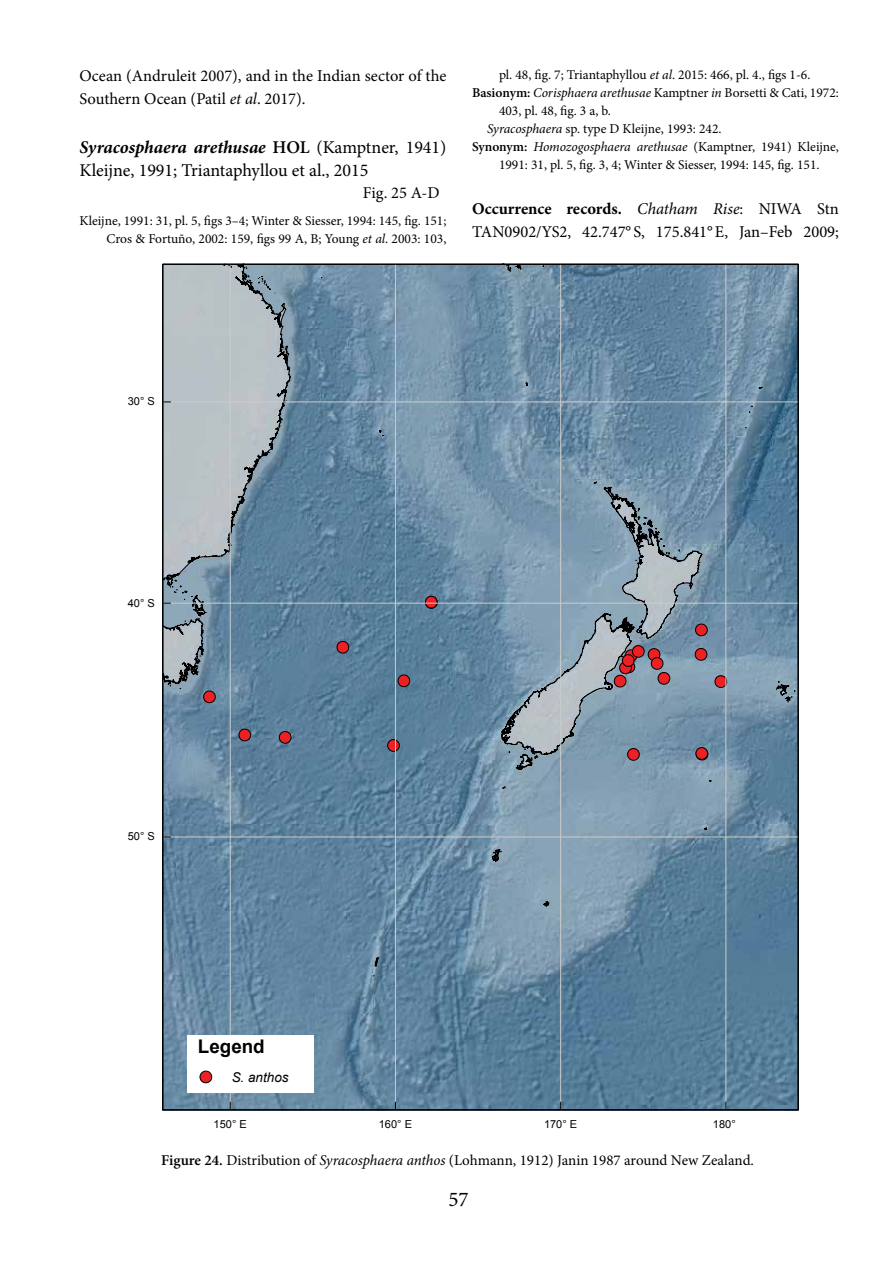
<style>
.page{position:relative;width:893px;height:1263px;background:#fff}
.page>*{position:absolute;margin:0;border:0;box-sizing:border-box;transform-origin:0 0}
.t1{font:21px "Minion Pro";color:#000}
.t2{font:700 18.75px "Arial";color:#000}
.t3{font:18px/22.5px "Minion Pro";color:#000}
.t4{font:17.25px/23.9px "ESRI Default Marker";color:#ed2024;text-align:center}
.t5{font:16.5px/22.5px "Minion Pro";color:#000}
.t6{font:15px "Minion Pro";color:#000}
.t7{font:13.5px/18px "Minion Pro";color:#000;text-align:right}
.t8{font:italic 13.5px "Minion Pro";letter-spacing:-.005em;color:#000}
.t9{font:italic 13.5px "Arial";color:#000}
.t10{font:10.95px "Arial";color:#000}
.s1{font-style:italic}
.s2{font-weight:700;font-style:italic}
.s3{font-weight:600}
.s4{font-weight:600;font-style:normal}
.s5{font-style:normal}
.s6{font-weight:700}
.s7{font-family:"ESRI Default Marker";font-style:normal;font-size:17.25px;color:#ed2024}
</style>
<div class="page">
<svg style="left:162px;top:263px;width:637px;height:848px;background:#6c8ba1"></svg>
<div style="left:187px;top:1035px;width:127px;height:58px;background:#fff"></div>
<svg style="left:200px;top:1071px;width:12px;height:12px"></svg>
<p class="t5" style="left:80px;top:65px;width:368px">Ocean (Andruleit 2007), and in the Indian sector of the<br>Southern Ocean (Patil <span class="s1">et al</span>. 2017).</p>
<h3 class="t3" style="left:80px;top:137px;width:368px"><span class="s2">Syracosphaera arethusae</span> <span class="s3">HOL</span> (Kamptner, 1941)<br>Kleijne, 1991; Triantaphyllou et al., 2015</h3>
<p class="t5" style="left:363px;top:182px;width:78px">Fig. 25 A-D</p>
<p class="t7" style="left:80px;top:212px;width:369px">Kleijne, 1991: 31, pl. 5, figs 3–4; Winter &amp; Siesser, 1994: 145, fig. 151;<br>Cros &amp; Fortuño, 2002: 159, figs 99 A, B; Young <span class="s1">et al</span>. 2003: 103,</p>
<p class="t7" style="left:499px;top:66px;width:313px">pl. 48, fig. 7; Triantaphyllou <span class="s1">et al</span>. 2015: 466, pl. 4., figs 1-6.</p>
<p class="t7" style="left:472px;top:84px;width:368px"><span class="s3">Basionym:</span> <span class="s1">Corisphaera arethusae</span> Kamptner <span class="s1">in</span> Borsetti &amp; Cati, 1972:</p>
<p class="t7" style="left:499px;top:102px;width:114px">403, pl. 48, fig. 3 a, b.</p>
<p class="t7" style="left:487px;top:120px;width:236px"><span class="s1">Syracosphaera</span> sp. type D Kleijne, 1993: 242.</p>
<p class="t8" style="left:472px;top:138px;width:368px"><span class="s4">Synonym:</span> Homozogosphaera arethusae <span class="s5">(Kamptner, 1941) Kleijne,</span></p>
<p class="t7" style="left:499px;top:156px;width:322px">1991: 31, pl. 5, fig. 3, 4; Winter &amp; Siesser, 1994: 145, fig. 151.</p>
<p class="t5" style="left:472px;top:198px;width:368px"><span class="s6">Occurrence records.</span> <span class="s1">Chatham Rise</span>: NIWA Stn<br>TAN0902/YS2, 42.747° S, 175.841°E, Jan–Feb 2009;</p>
<p class="t10" style="left:128px;top:394px;width:29px">30° S</p>
<p class="t10" style="left:128px;top:595px;width:29px">40° S</p>
<p class="t4" style="left:425px;top:590px;width:14px">!</p>
<p class="t4" style="left:695px;top:618px;width:14px">!</p>
<p class="t10" style="left:128px;top:829px;width:29px">50° S</p>
<p class="t4" style="left:203px;top:685px;width:14px">!</p>
<p class="t4" style="left:239px;top:723px;width:14px">!</p>
<p class="t4" style="left:279px;top:725px;width:14px">!</p>
<p class="t4" style="left:337px;top:635px;width:14px">!</p>
<p class="t4" style="left:632px;top:639px;width:14px">!</p>
<p class="t4" style="left:622px;top:648px;width:14px">!</p>
<p class="t4" style="left:695px;top:642px;width:14px">!</p>
<p class="t4" style="left:648px;top:642px;width:23px">! !</p>
<p class="t4" style="left:619px;top:649px;width:19px;line-height:12.1px">! !</p>
<p class="t4" style="left:651px;top:651px;width:14px">!</p>
<p class="t4" style="left:623px;top:655px;width:14px">!</p>
<p class="t4" style="left:398px;top:669px;width:14px">!</p>
<p class="t4" style="left:614px;top:669px;width:14px">!</p>
<p class="t4" style="left:715px;top:670px;width:14px">!</p>
<p class="t4" style="left:387px;top:733px;width:14px">!</p>
<p class="t4" style="left:627px;top:742px;width:14px">!</p>
<p class="t4" style="left:696px;top:742px;width:14px">!</p>
<h2 class="t2" style="left:198px;top:1033px;width:68px">Legend</h2>
<p class="t9" style="left:200px;top:1069px;width:90px"><span class="s7">!</span> S. anthos</p>
<p class="t10" style="left:214px;top:1117px;width:35px">150° E</p>
<p class="t10" style="left:379px;top:1117px;width:35px">160° E</p>
<p class="t10" style="left:544px;top:1117px;width:35px">170° E</p>
<p class="t10" style="left:713px;top:1117px;width:24px">180°</p>
<p class="t6" style="left:161px;top:1150px;width:594px"><span class="s3">Figure 24.</span> Distribution of <span class="s1">Syracosphaera anthos</span> (Lohmann, 1912) Janin 1987 around New Zealand.</p>
<h1 class="t1" style="left:448px;top:1185px;width:22px">57</h1>
</div>
